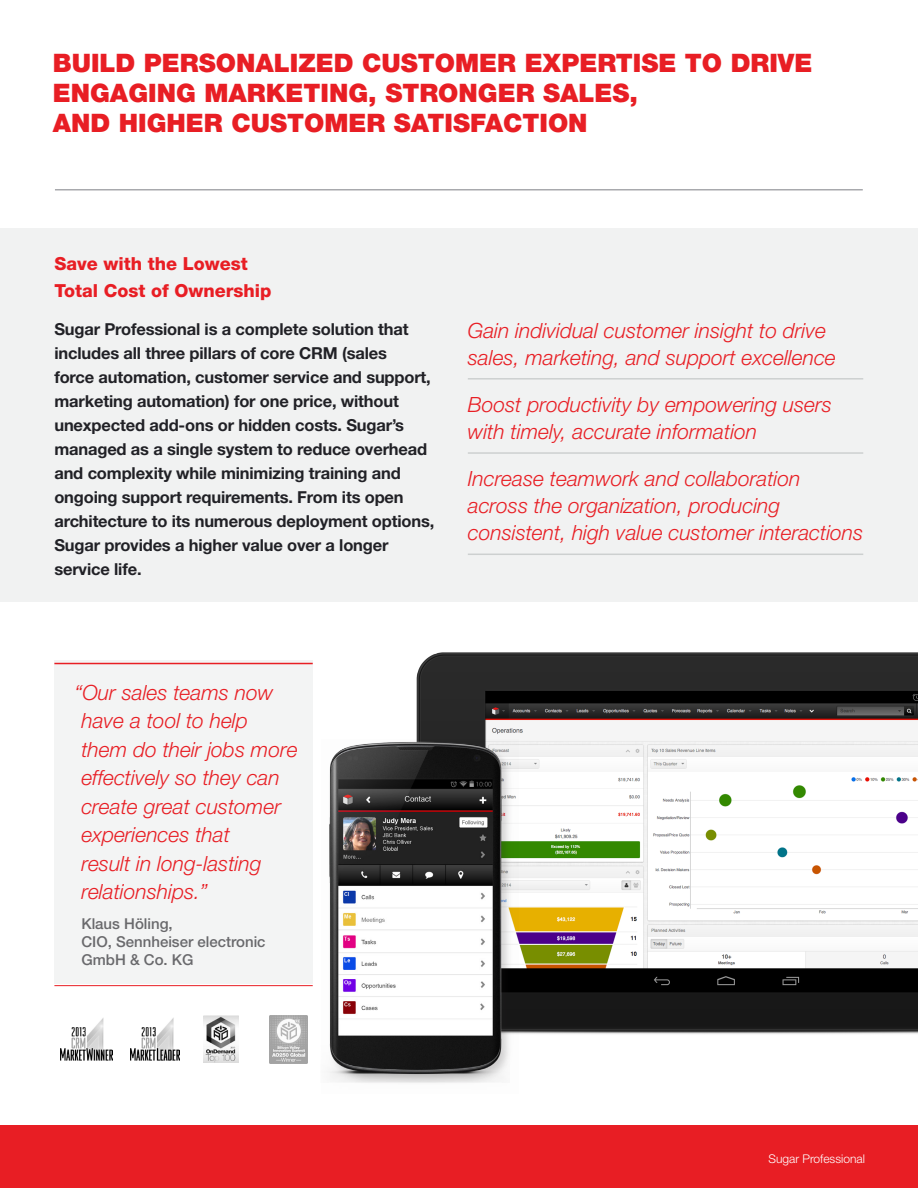
<style>
.page{position:relative;width:918px;height:1188px;background:#fff}
.page>*{position:absolute;margin:0;border:0;box-sizing:border-box;transform-origin:0 0}
.t1{font:900 25.5px/30px "Helvetica Neue LT Std";color:#e81e24}
.t2{font:italic 300 21px/28.5px "Helvetica Neue LT Std";color:#e81e24}
.t3{font:800 18px/27px "Helvetica Neue LT Std";color:#e81e24}
.t4{font:700 16.5px/24px "Helvetica Neue LT Std";letter-spacing:-.01em;color:#212126}
.t5{font:500 15px/18px "Helvetica Neue LT Std";color:#69696c}
.t6{font:300 12px "Helvetica Neue LT Std";color:#fff}
</style>
<div class="page">
<div style="left:0;top:1125px;width:918px;height:63px;background:#e81e24"></div>
<div style="left:0;top:228px;width:918px;height:374px;background:#f1f2f2"></div>
<hr style="left:55px;top:189px;width:808px;height:1px;background:#a8a9ad">
<hr style="left:468px;top:378px;width:395px;height:2px;background:#cdd0d0">
<hr style="left:468px;top:452px;width:395px;height:2px;background:#cdd0d0">
<hr style="left:468px;top:554px;width:395px;height:1px;background:#cdd0d0">
<div style="left:54px;top:660px;width:259px;height:324px;background:#f3f4f4"></div>
<hr style="left:54px;top:663px;width:259px;height:1px;background:#e81e24">
<hr style="left:54px;top:985px;width:259px;height:1px;background:#e81e24">
<img style="left:416px;top:652px;width:502px;height:382px">
<div style="left:321px;top:739px;width:197px;height:355px;background:#231f20;opacity:.2"></div>
<img style="left:321px;top:728px;width:189px;height:355px">
<svg style="left:60px;top:1015px;width:248px;height:49px"></svg>
<h1 class="t1" style="left:53px;top:48px;width:761px">BUILD PERSONALIZED CUSTOMER EXPERTISE TO DRIVE<br>ENGAGING MARKETING, STRONGER SALES,<br>AND HIGHER CUSTOMER SATISFACTION</h1>
<p class="t3" style="left:54px;top:251px;width:219px">Save with the Lowest<br>Total Cost of Ownership</p>
<p class="t4" style="left:54px;top:317px;width:381px">Sugar Professional is a complete solution that includes all three pillars of core CRM (sales<br>force automation, customer service and support, marketing automation) for one price, without unexpected add-ons or hidden costs. Sugar’s managed as a single system to reduce overhead and complexity while minimizing training and ongoing support requirements. From its open architecture to its numerous deployment options, Sugar provides a higher value over a longer service life.</p>
<p class="t2" style="left:468px;top:316px;width:369px;line-height:27px">Gain individual customer insight to drive sales, marketing, and support excellence</p>
<p class="t2" style="left:468px;top:391px;width:366px;line-height:27px">Boost productivity by empowering users with timely, accurate information</p>
<p class="t2" style="left:468px;top:465px;width:397px;line-height:27px">Increase teamwork and collaboration across the organization, producing consistent, high value customer interactions</p>
<p class="t2" style="left:81px;top:678px;width:218px;text-indent:-7px">“Our sales teams now have a tool to help them do their jobs more effectively so they can create great customer experiences that<br>result in long-lasting relationships.”</p>
<p class="t5" style="left:81px;top:915px;width:186px">Klaus Höling,<br>CIO, Sennheiser electronic<br>GmbH &amp; Co. KG</p>
<p class="t6" style="left:768px;top:1151px;width:98px">Sugar Professional</p>
</div>
